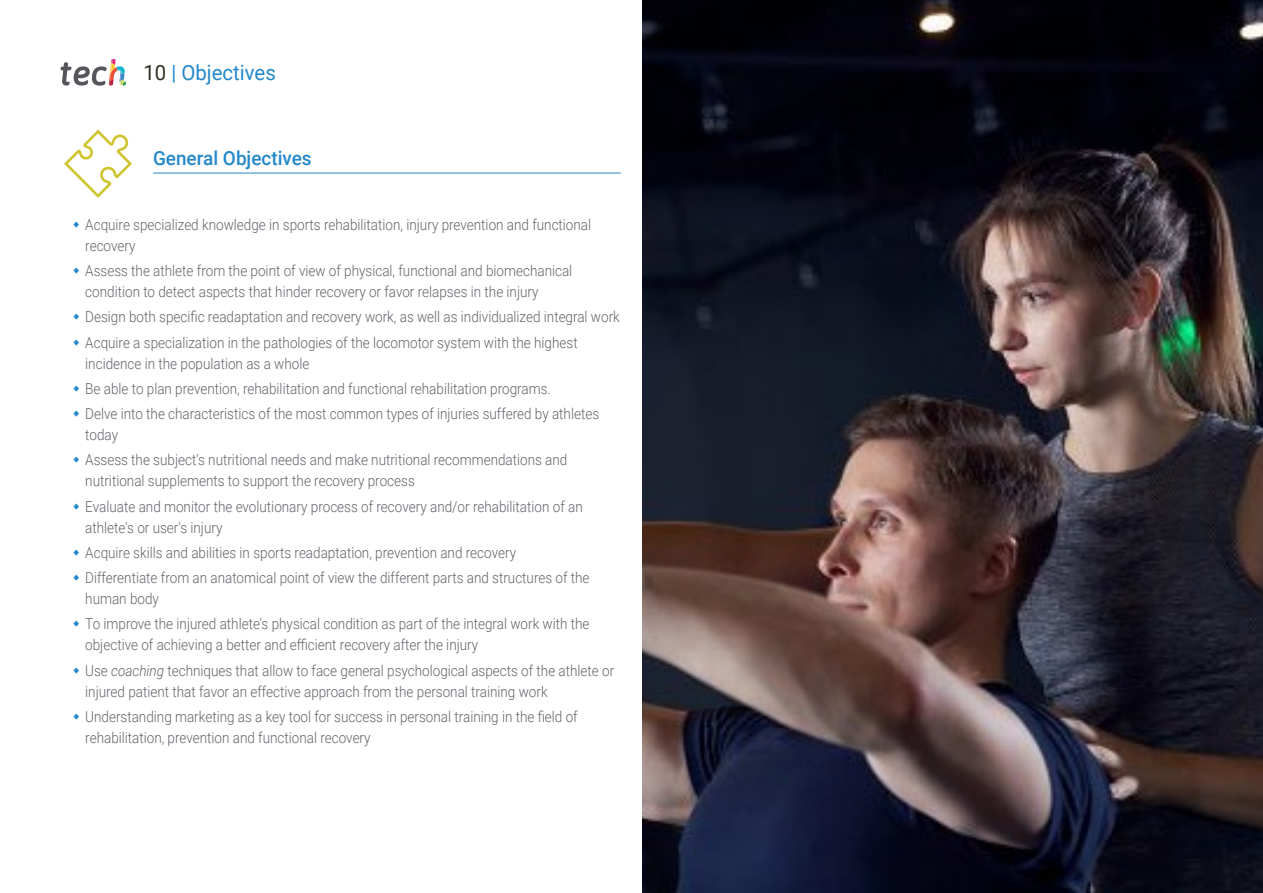
<style>
.page{position:relative;width:1263px;height:893px;background:#fff}
.page>*{position:absolute;margin:0;border:0;box-sizing:border-box;transform-origin:0 0}
.t1{font:21px "Roboto";color:#2488c9}
.t2{font:500 19.5px "Roboto";color:#2488c9}
.t3{font:300 15px/25.2px "Roboto";color:#61646a;scale:.9 1}
.s1{color:#312e20}
.s2{font-style:italic}
</style>
<div class="page">
<hr style="left:153px;top:173px;width:468px;height:1px;background:#2488c9">
<svg style="left:64px;top:130px;width:68px;height:68px"></svg>
<img style="left:642px;top:0;width:621px;height:893px">
<svg style="left:61px;top:59px;width:65px;height:27px"></svg>
<h1 class="t1" style="left:144px;top:57px;width:134px"><span class="s1">10</span> | Objectives</h1>
<h2 class="t2" style="left:153px;top:144px;width:160px">General Objectives</h2>
<p class="t3" style="left:85px;top:213px;width:564px;line-height:21px">Acquire specialized knowledge in sports rehabilitation, injury prevention and functional recovery</p>
<p class="t3" style="left:85px;top:260px;width:543px;line-height:21px">Assess the athlete from the point of view of physical, functional and biomechanical condition to detect aspects that hinder recovery or favor relapses in the injury</p>
<p class="t3" style="left:85px;top:304px;width:595px">Design both specific readaptation and recovery work, as well as individualized integral work<br>Acquire a specialization in the pathologies of the locomotor system with the highest</p>
<p class="t3" style="left:85px;top:350px;width:572px">incidence in the population as a whole<br>Be able to plan prevention, rehabilitation and functional rehabilitation programs.<br>Delve into the characteristics of the most common types of injuries suffered by athletes</p>
<p class="t3" style="left:85px;top:422px;width:537px">today<br>Assess the subject's nutritional needs and make nutritional recommendations and</p>
<p class="t3" style="left:85px;top:468px;width:554px">nutritional supplements to support the recovery process<br>Evaluate and monitor the evolutionary process of recovery and/or rehabilitation of an</p>
<p class="t3" style="left:85px;top:514px;width:562px">athlete's or user's injury<br>Acquire skills and abilities in sports readaptation, prevention and recovery<br>Differentiate from an anatomical point of view the different parts and structures of the</p>
<p class="t3" style="left:85px;top:586px;width:562px">human body<br>To improve the injured athlete's physical condition as part of the integral work with the</p>
<p class="t3" style="left:85px;top:632px;width:589px">objective of achieving a better and efficient recovery after the injury<br>Use <span class="s2">coaching</span> techniques that allow to face general psychological aspects of the athlete or</p>
<p class="t3" style="left:85px;top:678px;width:549px">injured patient that favor an effective approach from the personal training work<br>Understanding marketing as a key tool for success in personal training in the field of</p>
<p class="t3" style="left:85px;top:724px;width:319px">rehabilitation, prevention and functional recovery</p>
</div>
